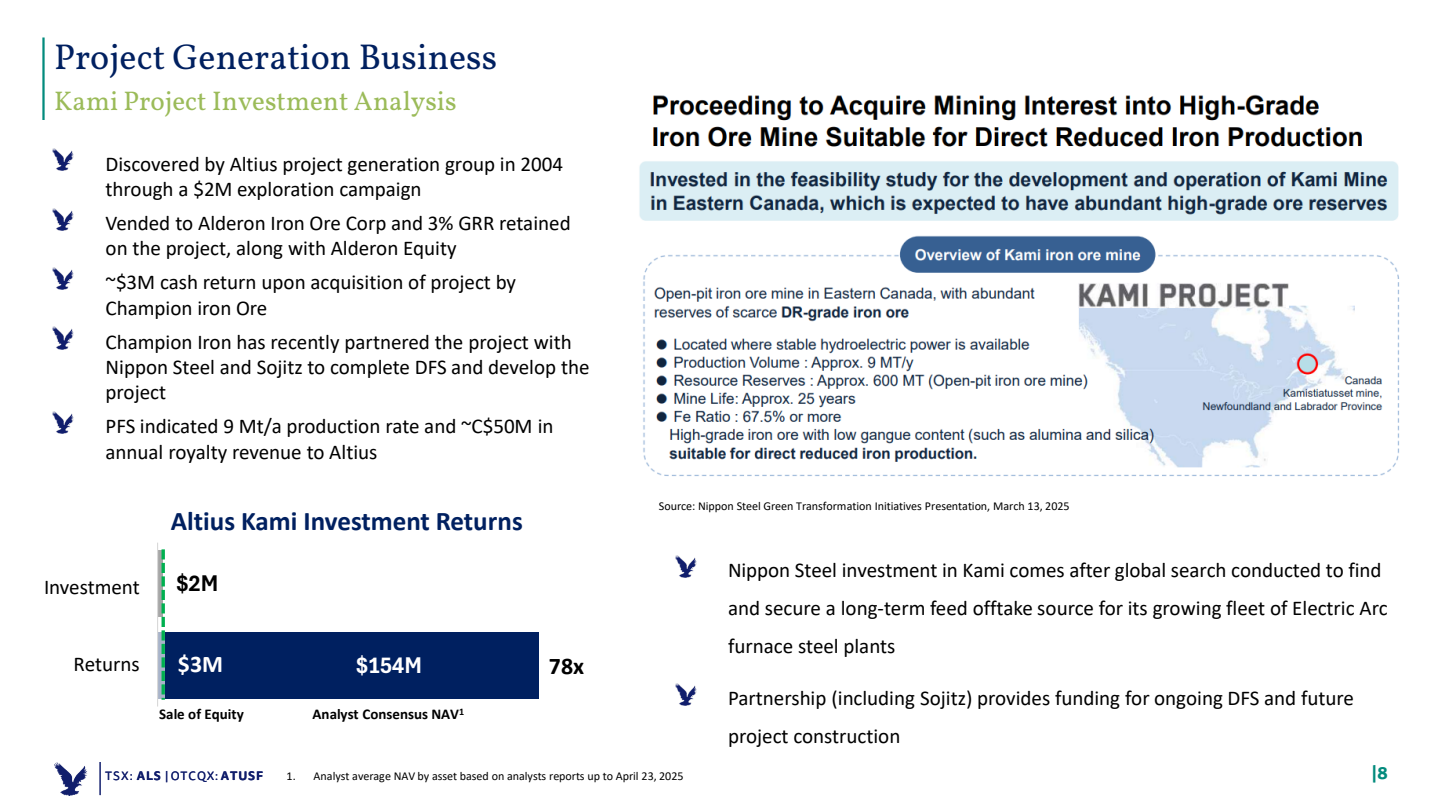
<style>
.page{position:relative;width:1440px;height:810px;background:#fff}
.page>*{position:absolute;margin:0;border:0;box-sizing:border-box;transform-origin:0 0}
.t1{font:36px "Vollkorn";color:#002060}
.t2{font:27px "Vollkorn";color:#9bbb59}
.t3{font:700 27px "Calibri";color:#002060}
.t4{font:700 condensed 24px "Aptos";color:#fff}
.t5{font:700 condensed 24px "Aptos";color:#000}
.t6{font:700 24px "Calibri";color:#fff}
.t7{font:700 24px "Calibri";color:#000}
.t8{font:21px/25.2px "Calibri";letter-spacing:-.005em;color:#000}
.t9{font:700 18px "Tisa Sans Pro";color:#038b7d}
.t10{font:700 15px "Calibri";color:#000}
.t11{font:12px "Calibri";letter-spacing:-.005em;color:#000}
.t12{font:12px "Tisa Sans Pro";letter-spacing:.08em;color:#111e6c}
.t13{font:condensed 12px "Aptos";color:#000}
.s1{font-weight:700}
</style>
<div class="page">
<img style="left:54px;top:762px;width:34px;height:33px">
<hr style="left:100px;top:762px;width:1px;height:33px;background:#111e6c">
<hr style="left:42px;top:38px;width:3px;height:82px;background:#038b7d">
<svg style="left:158px;top:550px;width:4px;height:67px"></svg>
<svg style="left:158px;top:632px;width:4px;height:67px"></svg>
<div style="left:165px;top:632px;width:373px;height:67px;background:#002060"></div>
<hr style="left:157px;top:543px;width:1px;height:164px;background:#d9d9d9">
<svg style="left:162px;top:549px;width:3px;height:151px"></svg>
<img style="left:53px;top:149px;width:21px;height:22px">
<img style="left:53px;top:208px;width:21px;height:22px">
<img style="left:53px;top:268px;width:21px;height:22px">
<img style="left:53px;top:327px;width:21px;height:22px">
<img style="left:53px;top:412px;width:21px;height:22px">
<img style="left:675px;top:555px;width:21px;height:22px">
<img style="left:675px;top:684px;width:21px;height:22px">
<img style="left:639px;top:94px;width:761px;height:382px">
<svg style="left:1345px;top:94px;width:55px;height:54px"></svg>
<h2 class="t1" style="left:54px;top:30px;width:444px">Project Generation Business</h2>
<p class="t2" style="left:54px;top:81px;width:404px">Kami Project Investment Analysis</p>
<p class="t8" style="left:106px;top:150px;width:459px">Discovered by Altius project generation group in 2004 through a $2M exploration campaign</p>
<p class="t8" style="left:106px;top:210px;width:467px">Vended to Alderon Iron Ore Corp and 3% GRR retained on the project, along with Alderon Equity</p>
<p class="t8" style="left:106px;top:269px;width:412px">~$3M cash return upon acquisition of project by<br>Champion iron Ore</p>
<p class="t8" style="left:106px;top:329px;width:486px">Champion Iron has recently partnered the project with<br>Nippon Steel and Sojitz to complete DFS and develop the project</p>
<p class="t8" style="left:106px;top:413px;width:450px">PFS indicated 9 Mt/a production rate and ~C$50M in annual royalty revenue to Altius</p>
<p class="t13" style="left:93px;top:575px;width:55px">Investment</p>
<p class="t8" style="left:44px;top:574px;width:97px">Investment</p>
<p class="t3" style="left:171px;top:502px;width:353px">Altius Kami Investment Returns</p>
<p class="t5" style="left:177px;top:567px;width:43px">$2M</p>
<p class="t6" style="left:178px;top:647px;width:47px">$3M</p>
<p class="t10" style="left:159px;top:704px;width:86px">Sale of Equity</p>
<p class="t13" style="left:115px;top:657px;width:34px">Return</p>
<p class="t4" style="left:356px;top:649px;width:67px">$154M</p>
<p class="t8" style="left:74px;top:651px;width:67px">Returns</p>
<p class="t10" style="left:313px;top:704px;width:153px">Analyst Consensus NAV<sup>1</sup></p>
<p class="t7" style="left:549px;top:649px;width:37px">78x</p>
<p class="t11" style="left:659px;top:498px;width:412px">Source: Nippon Steel Green Transformation Initiatives Presentation, March 13, 2025</p>
<p class="t8" style="left:728px;top:551px;width:661px;line-height:37.8px">Nippon Steel investment in Kami comes after global search conducted to find and secure a long-term feed offtake source for its growing fleet of Electric Arc furnace steel plants</p>
<p class="t8" style="left:728px;top:679px;width:627px;line-height:37.8px">Partnership (including Sojitz) provides funding for ongoing DFS and future project construction</p>
<p class="t12" style="left:105px;top:768px;width:159px">TSX: <span class="s1">ALS</span> | OTCQX: <span class="s1">ATUSF</span></p>
<p class="t9" style="left:1372px;top:760px;width:17px">|8</p>
<p class="t11" style="left:287px;top:768px;width:399px">1. Analyst average NAV by asset based on analysts reports up to April 23, 2025</p>
</div>
